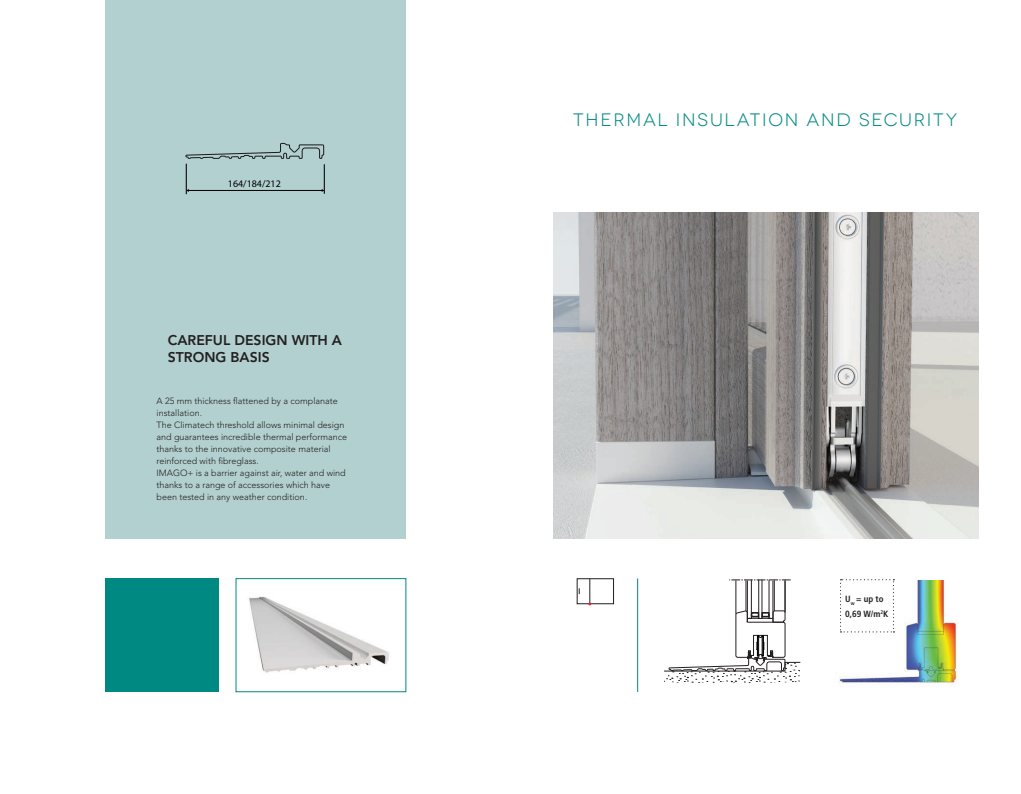
<style>
.page{position:relative;width:1021px;height:794px;background:#fff}
.page>*{position:absolute;margin:0;border:0;box-sizing:border-box;transform-origin:0 0}
.t1{font:18px "Novecentowide";letter-spacing:.1em;color:#008983}
.t2{font:800 14px/16.8px "Avenir";color:#231f20}
.t3{font:10px "Myriad Pro";color:#000}
.t4{font:300 9px/12px "Avenir";color:#231f20}
.t5{font:700 condensed 9px/15px "Frutiger LT Std";color:#231f20}
</style>
<div class="page">
<div style="left:105px;top:0;width:300px;height:539px;background:#b2d0cf"></div>
<img style="left:249px;top:596px;width:140px;height:77px">
<div style="left:236px;top:578px;width:170px;height:114px;border:1px solid #008983"></div>
<div style="left:105px;top:578px;width:113px;height:114px;background:#008983"></div>
<hr style="left:637px;top:578px;width:1px;height:114px;background:#008983">
<div style="left:577px;top:578px;width:36px;height:26px;border:1px solid #231f20"></div>
<svg style="left:588px;top:579px;width:3px;height:26px"></svg>
<img style="left:553px;top:213px;width:425px;height:326px">
<svg style="left:664px;top:580px;width:136px;height:104px"></svg>
<img style="left:839px;top:580px;width:119px;height:103px">
<svg style="left:840px;top:579px;width:54px;height:53px"></svg>
<hr style="left:186px;top:164px;width:1px;height:30px;background:#000">
<hr style="left:324px;top:164px;width:1px;height:30px;background:#000">
<hr style="left:188px;top:190px;width:134px;height:1px;background:#000">
<svg style="left:185px;top:143px;width:139px;height:21px"></svg>
<p class="t3" style="left:228px;top:178px;width:55px">164/184/212</p>
<p class="t2" style="left:168px;top:332px;width:176px">CAREFUL DESIGN WITH A<br>STRONG BASIS</p>
<p class="t4" style="left:156px;top:395px;width:183px">A 25 mm thickness flattened by a complanate installation.</p>
<p class="t4" style="left:156px;top:419px;width:192px">The Climatech threshold allows minimal design and guarantees incredible thermal performance thanks to the innovative composite material reinforced with fibreglass.</p>
<p class="t4" style="left:156px;top:467px;width:191px">IMAGO+ is a barrier against air, water and wind thanks to a range of accessories which have been tested in any weather condition.</p>
<p class="t1" style="left:573px;top:109px;width:386px">THERMAL INSULATION AND SECURITY</p>
<p class="t5" style="left:845px;top:591px;width:45px">U<sub>w</sub> = up to<br>0,69 W/m<sup>2</sup>K</p>
</div>
